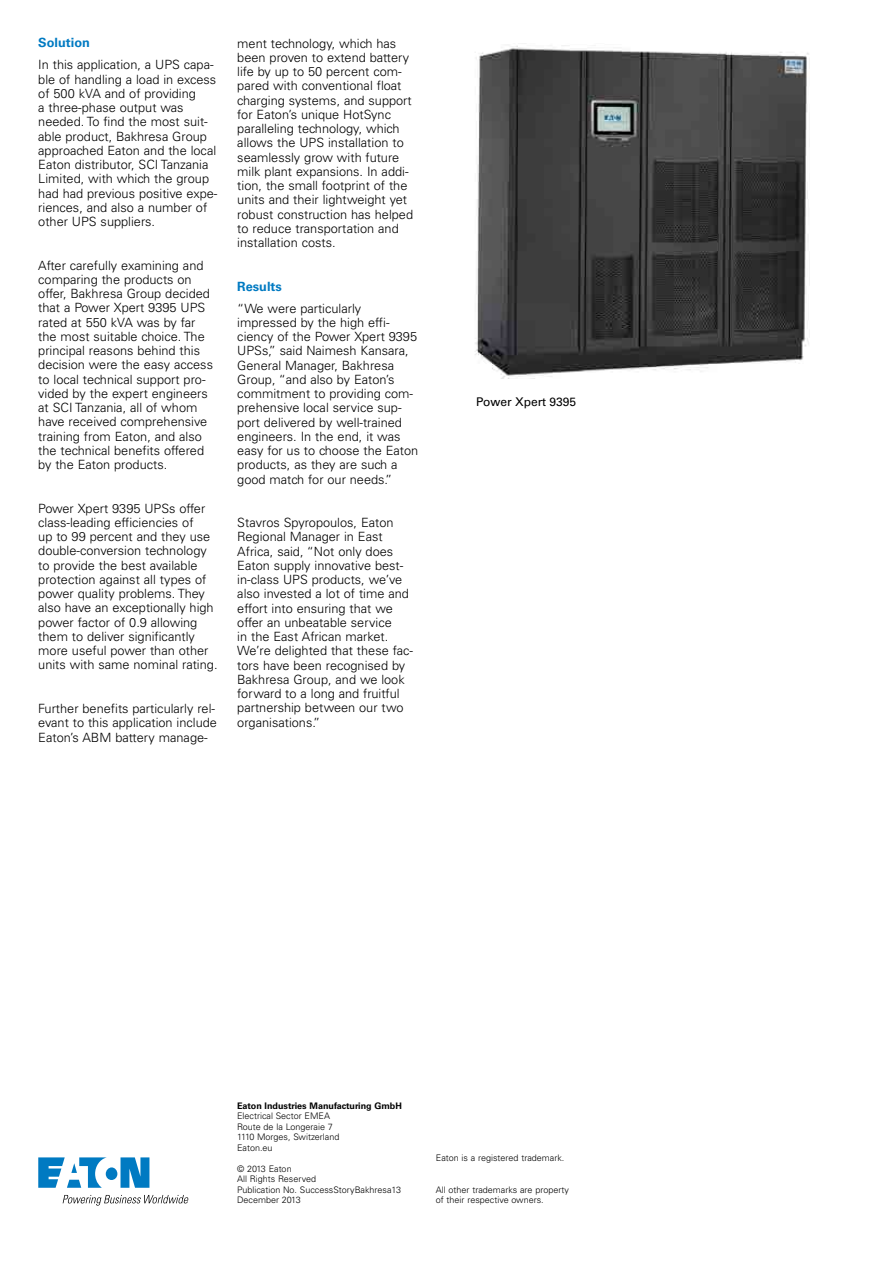
<style>
.page{position:relative;width:893px;height:1263px;background:#fff}
.page>*{position:absolute;margin:0;border:0;box-sizing:border-box;transform-origin:0 0}
.t1{font:300 12.75px/14.2px "Univers LT Std";color:#000}
.t2{font:700 12.75px "Univers LT Std";color:#007ac2}
.t3{font:12px "Univers LT Std";color:#000}
.t4{font:300 9px/10.5px "Univers LT Std";color:#000}
.t5{font:700 9px "Univers LT Std";color:#000}
</style>
<div class="page">
<img style="left:475px;top:45px;width:334px;height:333px">
<svg style="left:38px;top:1157px;width:111px;height:31px"></svg>
<svg style="left:63px;top:1195px;width:126px;height:10px"></svg>
<p class="t2" style="left:38px;top:36px;width:53px">Solution</p>
<p class="t1" style="left:38px;top:58px;width:181px">In this application, a UPS capa&shy;ble of handling a load in excess of 500 kVA and of providing<br>a three-phase output was needed. To find the most suit&shy;able product, Bakhresa Group approached Eaton and the local<br>Eaton distributor, SCI Tanzania<br>Limited, with which the group had had previous positive expe&shy;riences, and also a number of other UPS suppliers.</p>
<p class="t1" style="left:38px;top:258px;width:176px">After carefully examining and comparing the products on offer, Bakhresa Group decided that a Power Xpert 9395 UPS rated at 550 kVA was by far the most suitable choice. The principal reasons behind this decision were the easy access to local technical support pro&shy;vided by the expert engineers at SCI Tanzania, all of whom have received comprehensive training from Eaton, and also the technical benefits offered by the Eaton products.</p>
<p class="t1" style="left:38px;top:501px;width:181px">Power Xpert 9395 UPSs offer class-leading efficiencies of<br>up to 99 percent and they use double-conversion technology to provide the best available protection against all types of power quality problems. They also have an exceptionally high power factor of 0.9 allowing them to deliver significantly more useful power than other units with same nominal rating.</p>
<p class="t1" style="left:38px;top:701px;width:180px">Further benefits particularly rel&shy;evant to this application include<br>Eaton’s ABM battery manage-</p>
<p class="t1" style="left:237px;top:36px;width:177px">ment technology, which has been proven to extend battery life by up to 50 percent com&shy;pared with conventional float charging systems, and support for Eaton’s unique HotSync paralleling technology, which allows the UPS installation to seamlessly grow with future milk plant expansions. In addi&shy;tion, the small footprint of the units and their lightweight yet robust construction has helped to reduce transportation and installation costs.</p>
<p class="t2" style="left:237px;top:279px;width:46px">Results</p>
<p class="t1" style="left:237px;top:301px;width:182px">“We were particularly impressed by the high effi&shy;ciency of the Power Xpert 9395<br>UPSs,” said Naimesh Kansara,<br>General Manager, Bakhresa<br>Group, “and also by Eaton’s commitment to providing com&shy;prehensive local service sup&shy;port delivered by well-trained engineers. In the end, it was easy for us to choose the Eaton products, as they are such a good match for our needs.”</p>
<p class="t1" style="left:237px;top:515px;width:177px">Stavros Spyropoulos, Eaton<br>Regional Manager in East<br>Africa, said, “Not only does<br>Eaton supply innovative best&shy;in-class UPS products, we’ve also invested a lot of time and effort into ensuring that we offer an unbeatable service<br>in the East African market.<br>We’re delighted that these fac&shy;tors have been recognised by<br>Bakhresa Group, and we look forward to a long and fruitful partnership between our two organisations.”</p>
<p class="t3" style="left:476px;top:394px;width:102px">Power Xpert 9395</p>
<p class="t5" style="left:237px;top:1100px;width:166px">Eaton Industries Manufacturing GmbH</p>
<p class="t4" style="left:237px;top:1111px;width:104px">Electrical Sector EMEA<br>Route de la Longeraie 7<br>1110 Morges, Switzerland<br>Eaton.eu</p>
<p class="t4" style="left:237px;top:1163px;width:166px">© 2013 Eaton<br>All Rights Reserved<br>Publication No. SuccessStoryBakhresa13<br>December 2013</p>
<p class="t4" style="left:436px;top:1153px;width:130px">Eaton is a registered trademark.</p>
<p class="t4" style="left:436px;top:1184px;width:135px">All other trademarks are property of their respective owners.</p>
</div>
